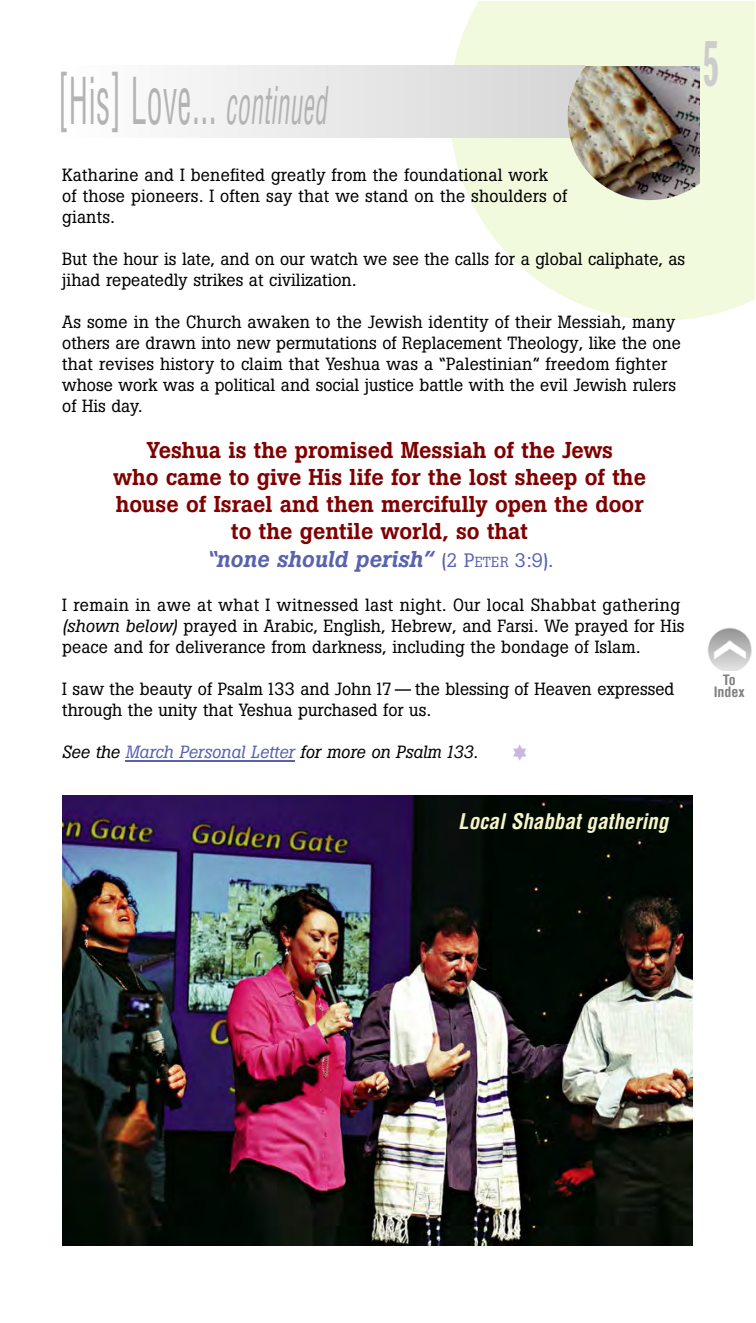
<style>
.page{position:relative;width:756px;height:1323px;background:#fff}
.page>*{position:absolute;margin:0;border:0;box-sizing:border-box;transform-origin:0 0}
.t1{font:condensed 63px "Helvetica";letter-spacing:.015em;color:#b3b3b3;scale:.5 1}
.t2{font:63px "Franklin Gothic Extra Cond";color:#ccc;scale:.65 1}
.t3{font:500 22.75px/27.3px "Boton";color:#800000;text-align:center}
.t4{font:italic 700 condensed 21px "Helvetica";color:#f5f5c8}
.t5{font:17.5px/21px "Boton";letter-spacing:.005em;color:#000}
.t6{font:italic 17.5px "Boton";color:#000}
.t7{font:700 condensed 14px/12.2px "Helvetica";color:#808080;text-align:center}
.s1{font-style:italic;font-size:50.75px}
.s2{font-style:italic;color:#5862af}
.s3{font-weight:400;font-size:19.25px;color:#5862af}
.s4{font-weight:400;font-size:14.35px;color:#5862af}
.s5{font-style:italic}
.s6{color:#5862af}
</style>
<div class="page">
<svg style="left:450px;top:2px;width:304px;height:319px;fill:#f1fadc"></svg>
<img style="left:188px;top:66px;width:379px;height:72px">
<img style="left:567px;top:57px;width:134px;height:143px">
<div style="left:701px;top:38px;width:44px;height:240px;background:#f1fadc"></div>
<div style="left:585px;top:18px;width:150px;height:47px;background:#f1fadc"></div>
<img style="left:708px;top:627px;width:44px;height:43px">
<img style="left:513px;top:744px;width:14px;height:17px">
<hr style="left:125px;top:760px;width:170px;height:2px;background:#5862af">
<img style="left:62px;top:796px;width:631px;height:450px">
<h1 class="t1" style="left:58px;top:62px;width:539px">[His] Love... <span class="s1">continued</span></h1>
<p class="t5" style="left:62px;top:164px;width:507px">Katharine and I benefited greatly from the foundational work<br>of those pioneers. I often say that we stand on the shoulders of giants.</p>
<p class="t5" style="left:62px;top:248px;width:625px">But the hour is late, and on our watch we see the calls for a global caliphate, as jihad repeatedly strikes at civilization.</p>
<p class="t5" style="left:62px;top:311px;width:620px">As some in the Church awaken to the Jewish identity of their Messiah, many others are drawn into new permutations of Replacement Theology, like the one that revises history to claim that Yeshua was a “Palestinian” freedom fighter whose work was a political and social justice battle with the evil Jewish rulers of His day.</p>
<h2 class="t3" style="left:114px;top:436px;width:534px">Yeshua is the promised Messiah of the Jews<br>who came to give His life for the lost sheep of the house of Israel and then mercifully open the door to the gentile world, so that<br><span class="s2">“none should perish”</span> <span class="s3">(2 P</span><span class="s4">ETER</span> <span class="s3">3:9).</span></h2>
<p class="t5" style="left:62px;top:595px;width:624px">I remain in awe at what I witnessed last night. Our local Shabbat gathering <span class="s5">(shown below)</span> prayed in Arabic, English, Hebrew, and Farsi. We prayed for His peace and for deliverance from darkness, including the bondage of Islam.</p>
<p class="t5" style="left:62px;top:679px;width:614px">I saw the beauty of Psalm 133 and John 17—the blessing of Heaven expressed through the unity that Yeshua purchased for us.</p>
<p class="t6" style="left:62px;top:742px;width:418px">See the <span class="s6">March Personal Letter</span> for more on Psalm 133.</p>
<h1 class="t2" style="left:704px;top:30px;width:24px">5</h1>
<p class="t7" style="left:714px;top:674px;width:33px">To<br>Index</p>
<p class="t4" style="left:458px;top:808px;width:211px">Local Shabbat gathering</p>
</div>
